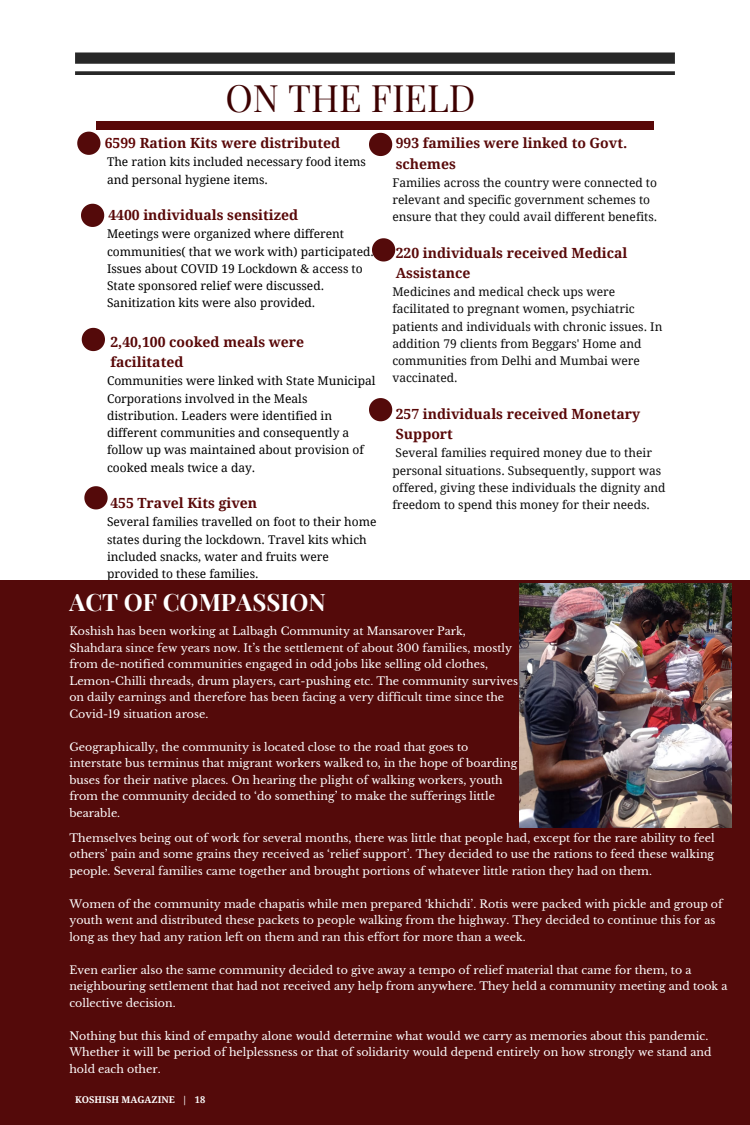
<style>
.page{position:relative;width:750px;height:1125px;background:#fff}
.page>*{position:absolute;margin:0;border:0;box-sizing:border-box;transform-origin:0 0}
.t1{font:37px "Playfair Display";color:#3d0101}
.t2{font:700 24px "Playfair Display";color:#fff}
.t3{font:700 14px/20.2px "Droid Serif";color:#590808}
.t4{font:700 14px/20.2px "Droid Serif";color:#590a0a}
.t5{font:12px/17.2px "Droid Serif";color:#000}
.t6{font:12px/17.2px "Droid Serif";color:#0c0c0c}
.t7{font:11px/16.5px "Libre Baskerville";color:#fff}
.t8{font:700 9.3px "Droid Serif";color:#fff}
.s1{color:#600505}
.s2{color:#fafafa}
</style>
<div class="page">
<svg style="left:75px;top:52px;width:600px;height:23px"></svg>
<svg style="left:77px;top:132px;width:23px;height:23px"></svg>
<svg style="left:81px;top:204px;width:23px;height:23px"></svg>
<div style="left:96px;top:121px;width:558px;height:8px;background:#590808"></div>
<svg style="left:82px;top:328px;width:23px;height:23px"></svg>
<svg style="left:84px;top:486px;width:24px;height:23px"></svg>
<svg style="left:372px;top:238px;width:23px;height:24px"></svg>
<svg style="left:369px;top:133px;width:23px;height:23px"></svg>
<svg style="left:369px;top:398px;width:23px;height:23px"></svg>
<div style="left:0;top:580px;width:750px;height:545px;background:#540a0a"></div>
<img style="left:519px;top:583px;width:212px;height:245px">
<p class="t1" style="left:225px;top:72px;width:252px">ON THE FIELD</p>
<p class="t3" style="left:105px;top:133px;width:237px"><span class="s1">6599</span> Ration Kits were distributed</p>
<p class="t5" style="left:107px;top:154px;width:260px">The ration kits included necessary food items and personal hygiene items.</p>
<p class="t3" style="left:108px;top:205px;width:191px">4400 individuals sensitized</p>
<p class="t5" style="left:107px;top:226px;width:268px">Meetings were organized where different communities( that we work with) participated.<br>Issues about COVID 19 Lockdown &amp; access to State sponsored relief were discussed.<br>Sanitization kits were also provided.</p>
<p class="t3" style="left:110px;top:332px;width:195px">2,40,100 cooked meals were facilitated</p>
<p class="t5" style="left:107px;top:373px;width:270px">Communities were linked with State Municipal Corporations involved in the Meals distribution. Leaders were identified in different communities and consequently a follow up was maintained about provision of cooked meals twice a day.</p>
<p class="t3" style="left:110px;top:493px;width:148px">455 Travel Kits given</p>
<p class="t5" style="left:107px;top:514px;width:271px">Several families travelled on foot to their home states during the lockdown. Travel kits which included snacks, water and fruits were provided to these families.</p>
<p class="t2" style="left:69px;top:585px;width:258px">ACT OF COMPASSION</p>
<p class="t4" style="left:396px;top:133px;width:233px">993 families were linked to Govt. schemes</p>
<p class="t6" style="left:392px;top:174px;width:266px">Families across the country were connected to relevant and specific government schemes to ensure that they could avail different benefits.</p>
<p class="t4" style="left:396px;top:243px;width:233px">220 individuals received Medical<br>Assistance</p>
<p class="t6" style="left:392px;top:283px;width:272px">Medicines and medical check ups were facilitated to pregnant women, psychiatric patients and individuals with chronic issues. In addition 79 clients from Beggars' Home and communities from Delhi and Mumbai were vaccinated.</p>
<p class="t3" style="left:396px;top:404px;width:246px">257 individuals received Monetary<br>Support</p>
<p class="t6" style="left:392px;top:445px;width:275px">Several families required money due to their personal situations. Subsequently, support was offered, giving these individuals the dignity and freedom to spend this money for their needs.</p>
<p class="t7" style="left:69px;top:623px;width:450px">Koshish has been working at Lalbagh Community at Mansarover Park, Shahdara since few years now. It’s the settlement of about 300 families, mostly from de-notified communities engaged in odd jobs like selling old clothes, Lemon-Chilli threads, drum players, cart-pushing etc. The community survives on daily earnings and therefore has been facing a very difficult time since the Covid-19 situation arose.</p>
<p class="t7" style="left:69px;top:738px;width:450px">Geographically, the community is located close to the road that goes to interstate bus terminus that migrant workers walked to, in the hope of boarding buses for their native places. On hearing the plight of walking workers, youth from the community decided to ‘do something’ to make the sufferings little bearable.</p>
<p class="t7" style="left:69px;top:830px;width:647px;text-align:justify">Themselves being out of work for several months, there was little that people had, except for the rare ability to feel others’ pain and some grains they received as ‘relief support’. They decided to use the rations to feed these walking people. Several families came together and brought portions of whatever little ration they had on them.</p>
<p class="t7" style="left:69px;top:896px;width:655px">Women of the community made chapatis while men prepared ‘khichdi’. Rotis were packed with pickle and group of youth went and distributed these packets to people walking from the highway. They decided to continue this for as long as they had any ration left on them and ran this effort for more than a week.</p>
<p class="t7" style="left:69px;top:962px;width:660px">Even earlier also the same community decided to give away a tempo of relief material that came for them, to a neighbouring settlement that had not received any help from anywhere. They held a community meeting and took a collective decision.</p>
<p class="t7" style="left:69px;top:1028px;width:644px">Nothing but this kind of empathy alone would determine what would we carry as memories about this pandemic.<br>Whether it will be period of helplessness or that of solidarity would depend entirely on how strongly we stand and hold each other.</p>
<p class="t8" style="left:75px;top:1094px;width:132px">KOSHISH MAGAZINE <span class="s2">| 18</span></p>
</div>
